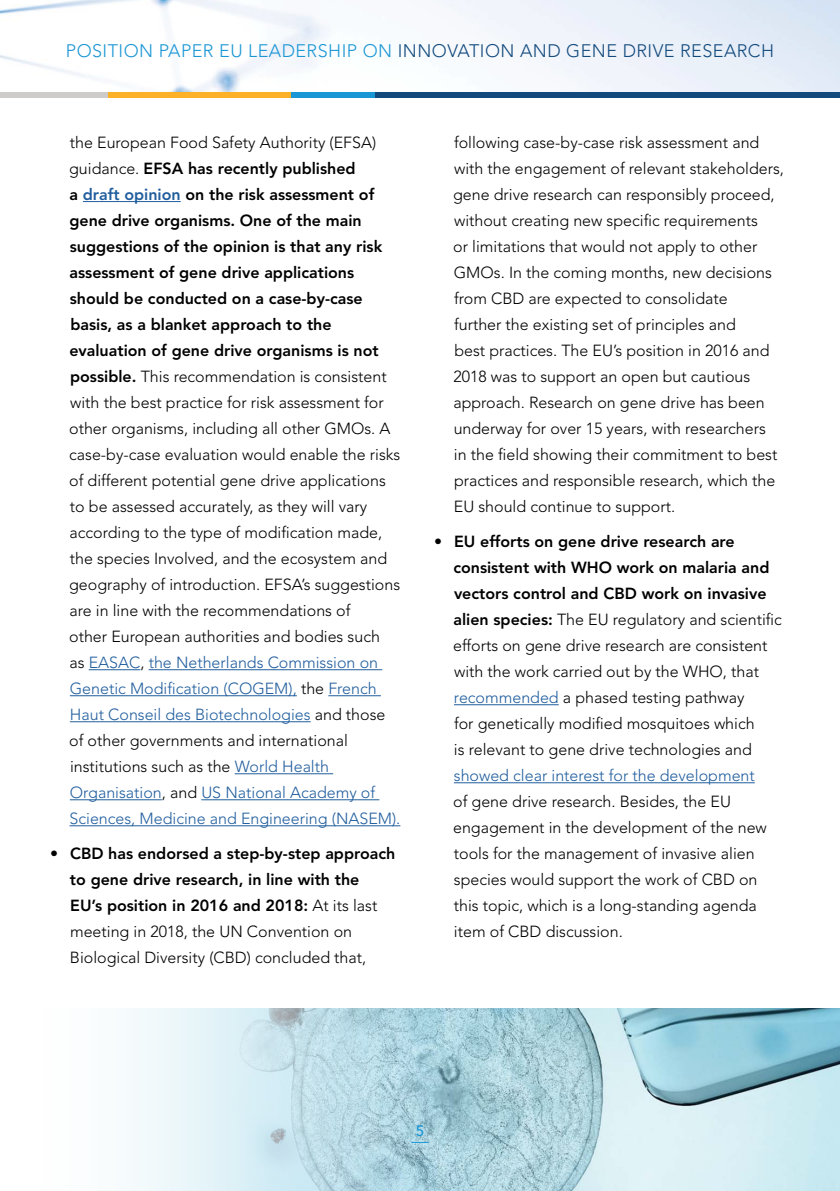
<style>
.page{position:relative;width:840px;height:1191px;background:#fff}
.page>*{position:absolute;margin:0;border:0;box-sizing:border-box;transform-origin:0 0}
.t1{font:300 18px "Avenir LT Std";letter-spacing:.025em;color:#124a7d}
.t2{font:300 16px/26px "Avenir LT Std";color:#000}
.t3{font:800 16px/26px "Avenir LT Std";color:#000}
.t4{font:300 16px "Avenir LT Std";color:#215e9e}
.t5{font:500 15px "Avenir LT Std";color:#1a96d4}
.s1{color:#1a96d4}
.s2{font-weight:800}
.s3{font-weight:800;color:#215e9e}
.s4{color:#215e9e}
.s5{font-weight:300}
</style>
<div class="page">
<img style="left:0;top:0;width:839px;height:92px">
<div style="left:0;top:92px;width:108px;height:6px;background:#cdcccb"></div>
<div style="left:108px;top:92px;width:183px;height:6px;background:#fcb128"></div>
<div style="left:291px;top:92px;width:85px;height:6px;background:#1a96d4"></div>
<div style="left:376px;top:92px;width:463px;height:6px;background:#124a7d"></div>
<img style="left:133px;top:1008px;width:706px;height:183px">
<hr style="left:83px;top:201px;width:98px;height:1px;background:#215e9e">
<hr style="left:89px;top:669px;width:51px;height:1px;background:#215e9e">
<hr style="left:149px;top:669px;width:233px;height:1px;background:#215e9e">
<hr style="left:70px;top:695px;width:227px;height:1px;background:#215e9e">
<hr style="left:328px;top:695px;width:52px;height:1px;background:#215e9e">
<hr style="left:70px;top:721px;width:240px;height:1px;background:#215e9e">
<hr style="left:234px;top:773px;width:99px;height:1px;background:#215e9e">
<hr style="left:70px;top:799px;width:92px;height:1px;background:#215e9e">
<hr style="left:201px;top:799px;width:178px;height:1px;background:#215e9e">
<hr style="left:69px;top:825px;width:331px;height:1px;background:#215e9e">
<hr style="left:453px;top:704px;width:105px;height:1px;background:#215e9e">
<hr style="left:453px;top:782px;width:301px;height:1px;background:#215e9e">
<svg style="left:411px;top:1141px;width:17px;height:1px"></svg>
<p class="t1" style="left:66px;top:40px;width:709px"><span class="s1">POSITION PAPER EU LEADERSHIP ON</span> INNOVATION AND GENE DRIVE RESEARCH</p>
<p class="t2" style="left:69px;top:129px;width:332px">the European Food Safety Authority (EFSA) guidance. <span class="s2">EFSA has recently published<br>a</span> <span class="s3">draft opinion</span> <span class="s2">on the risk assessment of gene drive organisms. One of the main suggestions of the opinion is that any risk assessment of gene drive applications should be conducted on a case-by-case basis, as a blanket approach to the evaluation of gene drive organisms is not possible.</span> This recommendation is consistent with the best practice for risk assessment for other organisms, including all other GMOs. A case-by-case evaluation would enable the risks of different potential gene drive applications to be assessed accurately, as they will vary according to the type of modification made, the species Involved, and the ecosystem and geography of introduction. EFSA’s suggestions are in line with the recommendations of<br>other European authorities and bodies such<br>as <span class="s4">EASAC</span>, <span class="s4">the Netherlands Commission on Genetic Modification (COGEM),</span> the <span class="s4">French Haut Conseil des Biotechnologies</span> and those of other governments and international institutions such as the <span class="s4">World Health Organisation</span>, and <span class="s4">US National Academy of Sciences, Medicine and Engineering (NASEM).</span></p>
<p class="t3" style="left:70px;top:840px;width:327px;text-indent:-20px">• CBD has endorsed a step-by-step approach to gene drive research, in line with the EU’s position in 2016 and 2018: <span class="s5">At its last meeting in 2018, the UN Convention on Biological Diversity (CBD) concluded that,</span></p>
<p class="t2" style="left:453px;top:129px;width:332px">following case-by-case risk assessment and with the engagement of relevant stakeholders, gene drive research can responsibly proceed, without creating new specific requirements<br>or limitations that would not apply to other GMOs. In the coming months, new decisions from CBD are expected to consolidate<br>further the existing set of principles and<br>best practices. The EU’s position in 2016 and 2018 was to support an open but cautious approach. Research on gene drive has been underway for over 15 years, with researchers<br>in the field showing their commitment to best practices and responsible research, which the EU should continue to support.</p>
<p class="t2" style="left:453px;top:528px;width:330px;text-indent:-19px"><span class="s2">• EU efforts on gene drive research are consistent with WHO work on malaria and vectors control and CBD work on invasive alien species:</span> The EU regulatory and scientific efforts on gene drive research are consistent with the work carried out by the WHO, that <span class="s4">recommended</span> a phased testing pathway<br>for genetically modified mosquitoes which<br>is relevant to gene drive technologies and</p>
<p class="t4" style="left:453px;top:766px;width:302px">showed clear interest for the development</p>
<p class="t2" style="left:453px;top:788px;width:315px">of gene drive research. Besides, the EU engagement in the development of the new tools for the management of invasive alien species would support the work of CBD on this topic, which is a long-standing agenda item of CBD discussion.</p>
<p class="t5" style="left:415px;top:1121px;width:10px">5</p>
</div>
